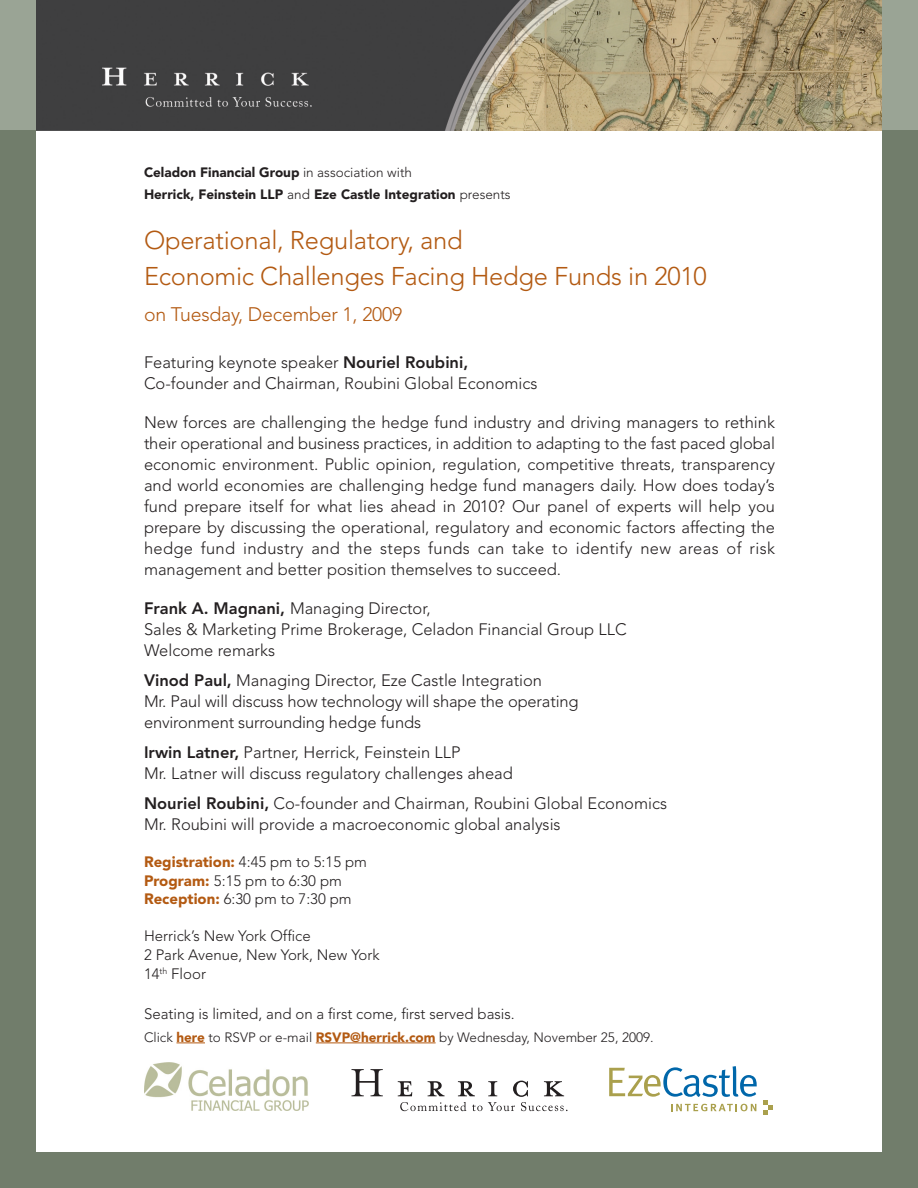
<style>
.page{position:relative;width:918px;height:1188px;background:#fff}
.page>*{position:absolute;margin:0;border:0;box-sizing:border-box;transform-origin:0 0}
.t1{font:300 25.5px/36px "Avenir";letter-spacing:-.01em;color:#b35a12}
.t2{font:300 19.5px "Avenir";letter-spacing:-.01em;color:#b35a12}
.t3{font:300 16.5px/21px "Avenir";color:#231f20;text-align:justify}
.t4{font:300 15px/18.8px "Avenir";color:#231f20}
.t5{font:900 13.5px/22.5px "Avenir";color:#231f20}
.t6{font:300 13.5px "Avenir";color:#231f20}
.s1{font-weight:300}
.s2{font-weight:800}
.s3{font-weight:900;color:#b35a12}
</style>
<div class="page">
<img style="left:36px;top:0;width:846px;height:130px">
<svg style="left:176px;top:1043px;width:29px;height:1px"></svg>
<hr style="left:316px;top:1043px;width:120px;height:1px;background:#b35a12">
<div style="left:0;top:130px;width:36px;height:1058px;background:#717d6b"></div>
<div style="left:882px;top:129px;width:36px;height:1059px;background:#717d6b"></div>
<div style="left:0;top:0;width:36px;height:130px;background:#9aa495"></div>
<div style="left:882px;top:0;width:36px;height:130px;background:#9aa495"></div>
<div style="left:0;top:1152px;width:918px;height:36px;background:#717d6b"></div>
<svg style="left:609px;top:1066px;width:148px;height:31px"></svg>
<svg style="left:671px;top:1104px;width:85px;height:7px"></svg>
<svg style="left:763px;top:1100px;width:10px;height:15px"></svg>
<img style="left:145px;top:1062px;width:164px;height:49px">
<svg style="left:352px;top:1069px;width:31px;height:27px"></svg>
<svg style="left:398px;top:1081px;width:170px;height:30px"></svg>
<p class="t5" style="left:144px;top:161px;width:368px">Celadon Financial Group <span class="s1">in association with<br></span>Herrick, Feinstein LLP <span class="s1">and</span> Eze Castle Integration <span class="s1">presents</span></p>
<p class="t1" style="left:144px;top:222px;width:564px">Operational, Regulatory, and<br>Economic Challenges Facing Hedge Funds in 2010</p>
<p class="t2" style="left:144px;top:303px;width:260px">on Tuesday, December 1, 2009</p>
<p class="t3" style="left:144px;top:352px;width:326px">Featuring keynote speaker <span class="s2">Nouriel Roubini,</span></p>
<p class="t3" style="left:144px;top:373px;width:395px">Co-founder and Chairman, Roubini Global Economics</p>
<p class="t3" style="left:144px;top:412px;width:633px">New forces are challenging the hedge fund industry and driving managers to rethink their operational and business practices, in addition to adapting to the fast paced global economic environment. Public opinion, regulation, competitive threats, transparency and world economies are challenging hedge fund managers daily. How does today’s fund prepare itself for what lies ahead in 2010? Our panel of experts will help you prepare by discussing the operational, regulatory and economic factors affecting the hedge fund industry and the steps funds can take to identify new areas of risk management and better position themselves to succeed.</p>
<p class="t3" style="left:144px;top:598px;width:288px"><span class="s2">Frank A. Magnani,</span> Managing Director,</p>
<p class="t3" style="left:144px;top:619px;width:484px">Sales &amp; Marketing Prime Brokerage, Celadon Financial Group LLC</p>
<p class="t3" style="left:144px;top:640px;width:133px">Welcome remarks</p>
<p class="t3" style="left:144px;top:670px;width:400px"><span class="s2">Vinod Paul,</span> Managing Director, Eze Castle Integration</p>
<p class="t3" style="left:144px;top:691px;width:436px">Mr. Paul will discuss how technology will shape the operating</p>
<p class="t3" style="left:144px;top:712px;width:279px">environment surrounding hedge funds</p>
<p class="t3" style="left:144px;top:742px;width:318px"><span class="s2">Irwin Latner,</span> Partner, Herrick, Feinstein LLP</p>
<p class="t3" style="left:144px;top:763px;width:370px">Mr. Latner will discuss regulatory challenges ahead</p>
<p class="t3" style="left:144px;top:793px;width:525px"><span class="s2">Nouriel Roubini,</span> Co-founder and Chairman, Roubini Global Economics</p>
<p class="t3" style="left:144px;top:814px;width:418px">Mr. Roubini will provide a macroeconomic global analysis</p>
<p class="t4" style="left:144px;top:852px;width:224px"><span class="s3">Registration:</span> 4:45 pm to 5:15 pm<br><span class="s3">Program:</span> 5:15 pm to 6:30 pm<br><span class="s3">Reception:</span> 6:30 pm to 7:30 pm</p>
<p class="t4" style="left:144px;top:926px;width:237px">Herrick’s New York Office<br>2 Park Avenue, New York, New York<br>14<sup>th</sup> Floor</p>
<p class="t4" style="left:144px;top:1004px;width:372px">Seating is limited, and on a first come, first served basis.</p>
<p class="t6" style="left:144px;top:1029px;width:511px">Click <span class="s3">here</span> to RSVP or e-mail <span class="s3">RSVP@herrick.com</span> by Wednesday, November 25, 2009.</p>
</div>
